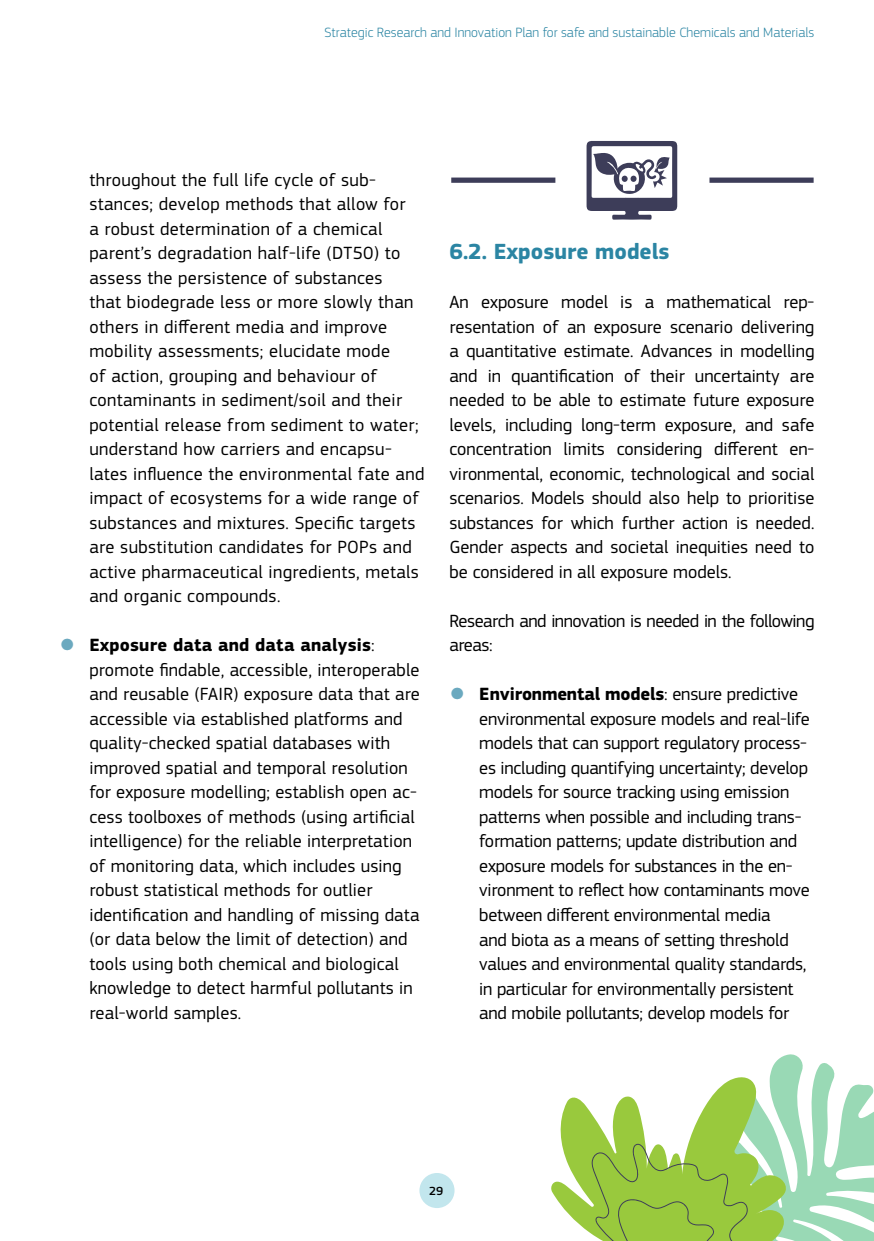
<style>
.page{position:relative;width:874px;height:1241px;background:#fff}
.page>*{position:absolute;margin:0;border:0;box-sizing:border-box;transform-origin:0 0}
.t1{font:700 22.75px "EC Square Sans Pro";color:#2b85a3}
.t2{font:18.38px/24.5px "EC Square Sans Pro";letter-spacing:.01em;color:#000}
.t3{font:18.38px/24.5px "EC Square Sans Pro";letter-spacing:-.01em;color:#000}
.t4{font:18.38px/24.5px "EC Square Sans Pro";letter-spacing:-.025em;color:#000}
.t5{font:300 14px "EC Square Sans Pro";color:#2b85a3}
.t6{font:500 12.25px "EC Square Sans Pro";color:#000}
.s1{color:#6ba9bf}
.s2{font-weight:700}
</style>
<div class="page">
<div style="left:419px;top:1172px;width:35px;height:35px;background:#c2e6ed;border-radius:50%"></div>
<svg style="left:551px;top:1054px;width:322px;height:186px"></svg>
<svg style="left:586px;top:141px;width:91px;height:79px"></svg>
<div style="left:451px;top:177px;width:104px;height:6px;background:#3d3d59"></div>
<div style="left:709px;top:177px;width:104px;height:6px;background:#3d3d59"></div>
<p class="t5" style="left:324px;top:25px;width:491px">Strategic Research and Innovation Plan for safe and sustainable Chemicals and Materials</p>
<p class="t2" style="left:89px;top:167px;width:336px">throughout the full life cycle of sub&shy;stances; develop methods that allow for<br>a robust determination of a chemical parent’s degradation half-life (DT50) to assess the persistence of substances<br>that biodegrade less or more slowly than others in different media and improve mobility assessments; elucidate mode<br>of action, grouping and behaviour of contaminants in sediment/soil and their potential release from sediment to water; understand how carriers and encapsu&shy;lates influence the environmental fate and impact of ecosystems for a wide range of substances and mixtures. Specific targets are substitution candidates for POPs and active pharmaceutical ingredients, metals and organic compounds.</p>
<p class="t2" style="left:89px;top:633px;width:332px;text-indent:-30px"><span class="s1">●</span> <span class="s2">Exposure data and data analysis</span>: promote findable, accessible, interoperable and reusable (FAIR) exposure data that are accessible via established platforms and quality-checked spatial databases with improved spatial and temporal resolution for exposure modelling; establish open ac&shy;cess toolboxes of methods (using artificial intelligence) for the reliable interpretation of monitoring data, which includes using robust statistical methods for outlier identification and handling of missing data (or data below the limit of detection) and tools using both chemical and biological knowledge to detect harmful pollutants in real-world samples.</p>
<p class="t1" style="left:449px;top:238px;width:222px">6.2. Exposure models</p>
<p class="t2" style="left:449px;top:290px;width:366px;text-align:justify">An exposure model is a mathematical rep&shy;resentation of an exposure scenario delivering a quantitative estimate. Advances in modelling and in quantification of their uncertainty are needed to be able to estimate future exposure levels, including long-term exposure, and safe concentration limits considering different en&shy;vironmental, economic, technological and social scenarios. Models should also help to prioritise substances for which further action is needed.<br>Gender aspects and societal inequities need to be considered in all exposure models.</p>
<p class="t4" style="left:449px;top:608px;width:366px">Research and innovation is needed in the following areas:</p>
<p class="t3" style="left:479px;top:682px;width:332px;text-indent:-30px"><span class="s1">●</span> <span class="s2">Environmental models</span>: ensure predictive environmental exposure models and real-life models that can support regulatory process&shy;es including quantifying uncertainty; develop models for source tracking using emission patterns when possible and including trans&shy;formation patterns; update distribution and exposure models for substances in the en&shy;vironment to reflect how contaminants move between different environmental media<br>and biota as a means of setting threshold values and environmental quality standards, in particular for environmentally persistent and mobile pollutants; develop models for</p>
<p class="t6" style="left:429px;top:1183px;width:16px">29</p>
</div>
